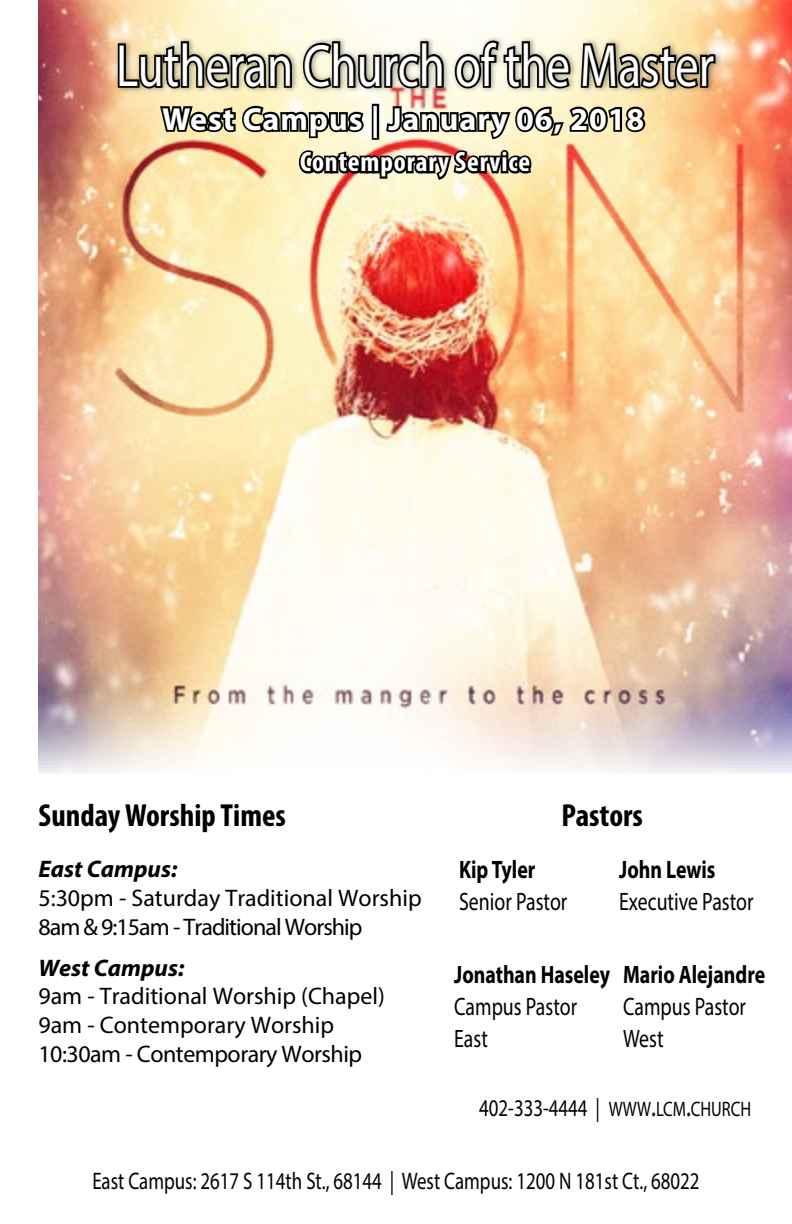
<style>
.page{position:relative;width:792px;height:1224px;background:#fff}
.page>*{position:absolute;margin:0;border:0;box-sizing:border-box;transform-origin:0 0}
.t1{font:60px "Myriad Pro";color:#fff;scale:.79 1}
.t2{font:700 32px "Myriad Pro";letter-spacing:.03em;color:#fff}
.t3{font:700 condensed 32px "Myriad Pro";color:#000}
.t4{font:700 condensed 28px "Myriad Pro";letter-spacing:.03em;color:#fff}
.t5{font:25.2px/32px "Myriad Pro";color:#000;scale:.79 1}
.t6{font:700 25.2px "Myriad Pro";color:#000;scale:.79 1}
.t7{font:24px/28.8px "Myriad Pro";color:#000}
.t8{font:24px "Myriad Pro";color:#000;scale:.79 1}
.t9{font:italic 700 24px "Myriad Pro";color:#000}
.s1{font-size:21px}
.s2{font-size:30px}
</style>
<div class="page">
<img style="left:38px;top:0;width:754px;height:773px">
<svg style="left:116px;top:0;width:601px;height:242px;background:#cbb998"></svg>
<h1 class="t1" style="left:116px;top:29px;width:758px">Lutheran Church of the Master</h1>
<h2 class="t2" style="left:162px;top:98px;width:484px">West Campus | January 06, 2018</h2>
<p class="t4" style="left:300px;top:145px;width:231px">Contemporary Service</p>
<h2 class="t3" style="left:38px;top:795px;width:249px">Sunday Worship Times</h2>
<p class="t9" style="left:38px;top:854px;width:140px">East Campus:</p>
<p class="t7" style="left:38px;top:883px;width:385px">5:30pm - Saturday Traditional Worship<br>8am &amp; 9:15am - Traditional Worship</p>
<p class="t9" style="left:38px;top:952px;width:147px">West Campus:</p>
<p class="t7" style="left:38px;top:982px;width:348px">9am - Traditional Worship (Chapel)<br>9am - Contemporary Worship<br>10:30am - Contemporary Worship</p>
<h2 class="t3" style="left:562px;top:795px;width:83px">Pastors</h2>
<p class="t6" style="left:459px;top:853px;width:98px">Kip Tyler</p>
<p class="t5" style="left:459px;top:885px;width:139px">Senior Pastor</p>
<p class="t6" style="left:619px;top:853px;width:123px">John Lewis</p>
<p class="t5" style="left:619px;top:885px;width:172px">Executive Pastor</p>
<p class="t6" style="left:454px;top:958px;width:199px">Jonathan Haseley</p>
<p class="t5" style="left:454px;top:990px;width:157px">Campus Pastor<br>East</p>
<p class="t6" style="left:623px;top:958px;width:181px">Mario Alejandre</p>
<p class="t5" style="left:623px;top:990px;width:157px">Campus Pastor<br>West</p>
<p class="t8" style="left:479px;top:1093px;width:346px">402-333-4444 | <span class="s1">WWW</span><span class="s2">.</span><span class="s1">LCM</span><span class="s2">.</span><span class="s1">CHURCH</span></p>
<p class="t8" style="left:92px;top:1166px;width:770px">East Campus: 2617 S 114th St., 68144 | West Campus: 1200 N 181st Ct., 68022</p>
</div>
